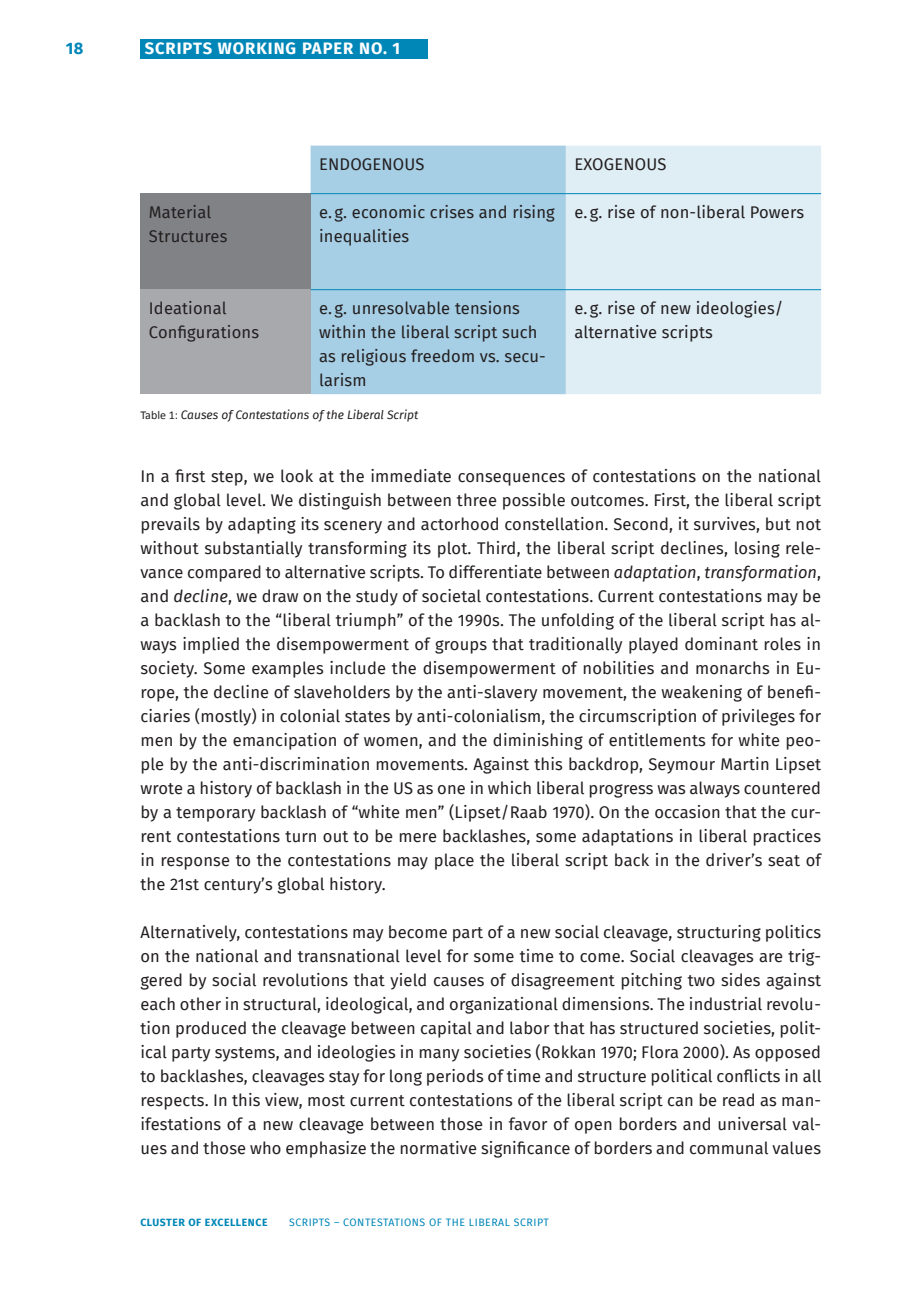
<style>
.page{position:relative;width:919px;height:1289px;background:#fff}
.page>*{position:absolute;margin:0;border:0;box-sizing:border-box;transform-origin:0 0}
.t1{font:16.5px/24px "Fira Sans";letter-spacing:.01em;color:#231f20}
.t2{font:700 16.5px "Fira Sans";letter-spacing:.06em;color:#fff}
.t3{font:700 16.5px "Fira Sans";color:#0087b8}
.t4{font:italic 12px "Fira Sans";color:#231f20}
.t5{font:10.5px "Fira Sans";letter-spacing:.05em;color:#0087b8}
.t6{font:700 10.5px "Fira Sans";letter-spacing:.05em;color:#0087b8}
.s1{font-family:"Calibri";font-style:normal}
.s2{font-style:italic}
</style>
<div class="page">
<div style="left:140px;top:39px;width:287px;height:19px;background:#0087b8"></div>
<div style="left:310px;top:146px;width:256px;height:248px;background:#a6cee4"></div>
<div style="left:566px;top:146px;width:255px;height:248px;background:#dfedf5"></div>
<div style="left:140px;top:194px;width:170px;height:96px;background:#808285"></div>
<div style="left:140px;top:290px;width:170px;height:104px;background:#a8a9ad"></div>
<hr style="left:310px;top:193px;width:256px;height:1px;background:#0087b8">
<hr style="left:566px;top:193px;width:255px;height:1px;background:#0087b8">
<hr style="left:310px;top:289px;width:256px;height:1px;background:#0087b8">
<hr style="left:566px;top:289px;width:255px;height:1px;background:#0087b8">
<p class="t3" style="left:66px;top:35px;width:19px">18</p>
<p class="t2" style="left:145px;top:35px;width:257px">SCRIPTS WORKING PAPER NO. 1</p>
<p class="t1" style="left:319px;top:151px;width:107px">ENDOGENOUS</p>
<p class="t1" style="left:574px;top:151px;width:93px">EXOGENOUS</p>
<p class="t1" style="left:149px;top:199px;width:80px">Material<br>Structures</p>
<p class="t1" style="left:319px;top:199px;width:237px">e. g. economic crises and rising inequalities</p>
<p class="t1" style="left:574px;top:199px;width:231px">e. g. rise of non-liberal Powers</p>
<p class="t1" style="left:149px;top:295px;width:112px">Ideational<br>Configurations</p>
<p class="t1" style="left:319px;top:295px;width:228px">e. g. unresolvable tensions within the liberal script such as religious freedom vs. secu&shy;larism</p>
<p class="t1" style="left:574px;top:295px;width:210px">e. g. rise of new ideologies/ alternative scripts</p>
<p class="t4" style="left:140px;top:405px;width:279px"><span class="s1">Table 1:</span> Causes of Contestations of the Liberal Script</p>
<p class="t1" style="left:140px;top:464px;width:682px;text-align:justify">In a first step, we look at the immediate consequences of contestations on the national and global level. We distinguish between three possible outcomes. First, the liberal script prevails by adapting its scenery and actorhood constellation. Second, it survives, but not without substantially transforming its plot. Third, the liberal script declines, losing rele&shy;vance compared to alternative scripts. To differentiate between <span class="s2">adaptation</span>, <span class="s2">transformation</span>, and <span class="s2">decline</span>, we draw on the study of societal contestations. Current contestations may be a backlash to the “liberal triumph” of the 1990s. The unfolding of the liberal script has al&shy;ways implied the disempowerment of groups that traditionally played dominant roles in society. Some examples include the disempowerment of nobilities and monarchs in Eu&shy;rope, the decline of slaveholders by the anti-slavery movement, the weakening of benefi&shy;ciaries (mostly) in colonial states by anti-colonialism, the circumscription of privileges for men by the emancipation of women, and the diminishing of entitlements for white peo&shy;ple by the anti-discrimination movements. Against this backdrop, Seymour Martin Lipset wrote a history of backlash in the US as one in which liberal progress was always countered by a temporary backlash of “white men” (Lipset/Raab 1970). On the occasion that the cur&shy;rent contestations turn out to be mere backlashes, some adaptations in liberal practices in response to the contestations may place the liberal script back in the driver’s seat of the 21st century’s global history.</p>
<p class="t1" style="left:140px;top:920px;width:682px;text-align:justify">Alternatively, contestations may become part of a new social cleavage, structuring politics on the national and transnational level for some time to come. Social cleavages are trig&shy;gered by social revolutions that yield causes of disagreement pitching two sides against each other in structural, ideological, and organizational dimensions. The industrial revolu&shy;tion produced the cleavage between capital and labor that has structured societies, polit&shy;ical party systems, and ideologies in many societies (Rokkan 1970; Flora 2000). As opposed to backlashes, cleavages stay for long periods of time and structure political conflicts in all respects. In this view, most current contestations of the liberal script can be read as man&shy;ifestations of a new cleavage between those in favor of open borders and universal val&shy;ues and those who emphasize the normative significance of borders and communal values</p>
<p class="t6" style="left:140px;top:1213px;width:129px">CLUSTER OF EXCELLENCE</p>
<p class="t5" style="left:289px;top:1214px;width:261px">SCRIPTS – CONTESTATIONS OF THE LIBERAL SCRIPT</p>
</div>
